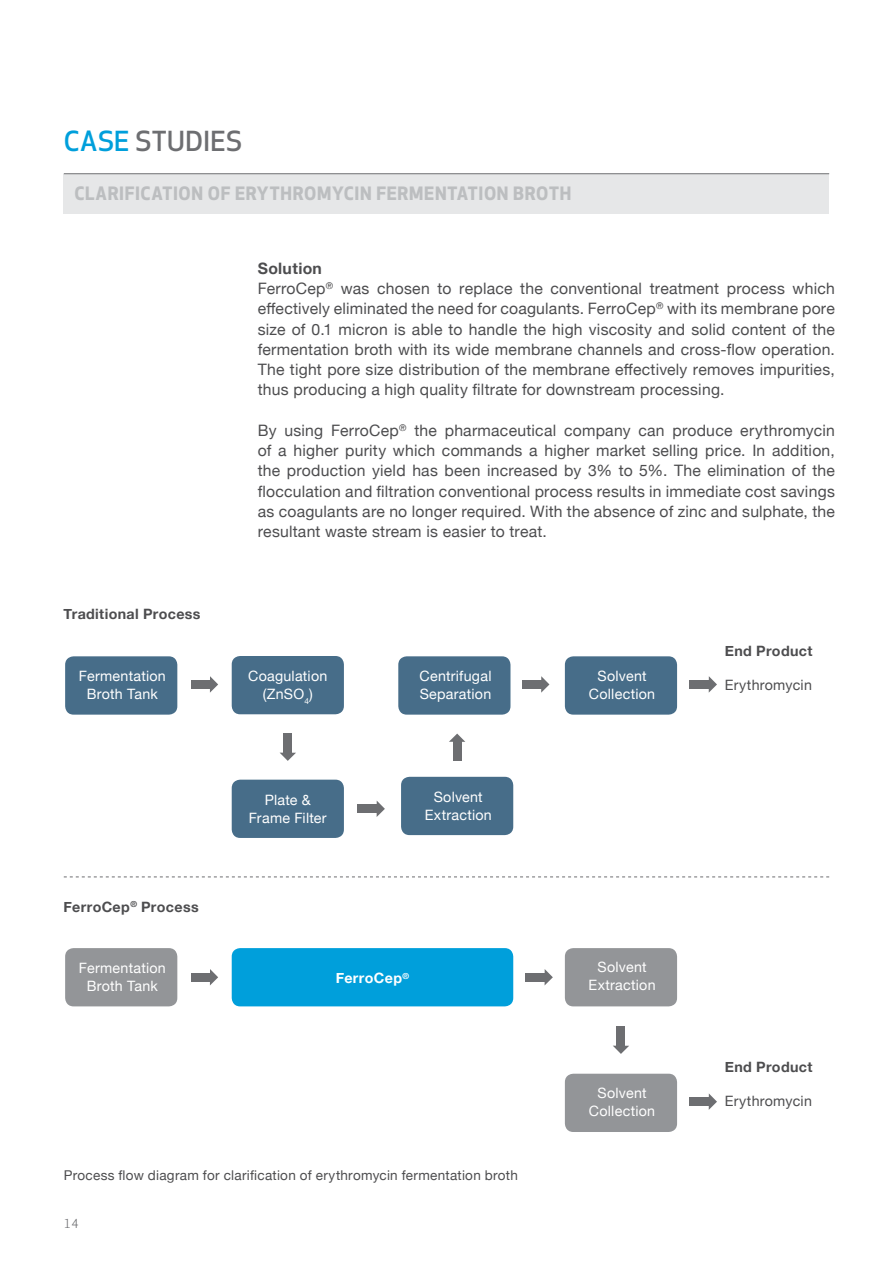
<style>
.page{position:relative;width:893px;height:1263px;background:#fff}
.page>*{position:absolute;margin:0;border:0;box-sizing:border-box;transform-origin:0 0}
.t1{font:500 27px "Apex New";letter-spacing:.01em;color:#6d6e71}
.t2{font:700 18px "Apex New";letter-spacing:.04em;color:#bcbec0}
.t3{font:15.75px/20.2px "Helvetica Neue";letter-spacing:.015em;color:#4d4d4f}
.t4{font:14.25px/18px "Helvetica Neue";letter-spacing:.02em;color:#fff;text-align:center}
.t5{font:700 14.25px "Helvetica Neue";letter-spacing:.025em;color:#4d4d4f}
.t6{font:14.25px "Helvetica Neue";letter-spacing:.015em;color:#4d4d4f}
.t7{font:700 14.25px "Helvetica Neue";letter-spacing:.025em;color:#fff}
.t8{font:13.5px "Helvetica Neue";letter-spacing:.02em;color:#4d4d4f}
.t9{font:12px "Apex New";color:#6d6e71}
.s1{color:#009fdb}
.s2{font-weight:700}
</style>
<div class="page">
<hr style="left:892px;top:0;width:1px;height:1263px;background:#f1f1f2">
<div style="left:64px;top:174px;width:765px;height:39px;background:#e6e7e8"></div>
<div style="left:65px;top:656px;width:112px;height:59px;background:#476d89;border-radius:9px"></div>
<div style="left:65px;top:948px;width:112px;height:58px;background:#939598;border-radius:9px"></div>
<div style="left:398px;top:656px;width:112px;height:59px;background:#476d89;border-radius:9px"></div>
<div style="left:232px;top:948px;width:281px;height:58px;background:#009fdb;border-radius:9px"></div>
<div style="left:565px;top:948px;width:112px;height:58px;background:#939598;border-radius:9px"></div>
<div style="left:565px;top:1074px;width:112px;height:58px;background:#939598;border-radius:9px"></div>
<div style="left:401px;top:777px;width:112px;height:58px;background:#476d89;border-radius:9px"></div>
<div style="left:565px;top:656px;width:112px;height:59px;background:#476d89;border-radius:9px"></div>
<div style="left:232px;top:656px;width:112px;height:58px;background:#476d89;border-radius:9px"></div>
<div style="left:232px;top:780px;width:112px;height:58px;background:#476d89;border-radius:9px"></div>
<svg style="left:210px;top:676px;width:8px;height:17px"></svg>
<div style="left:191px;top:680px;width:19px;height:9px;background:#6d6e71"></div>
<svg style="left:377px;top:801px;width:8px;height:16px"></svg>
<div style="left:358px;top:804px;width:19px;height:9px;background:#6d6e71"></div>
<svg style="left:545px;top:969px;width:8px;height:16px"></svg>
<div style="left:525px;top:973px;width:20px;height:9px;background:#6d6e71"></div>
<svg style="left:613px;top:1046px;width:16px;height:8px"></svg>
<div style="left:617px;top:1026px;width:8px;height:20px;background:#6d6e71"></div>
<svg style="left:709px;top:1093px;width:8px;height:17px"></svg>
<div style="left:690px;top:1097px;width:19px;height:9px;background:#6d6e71"></div>
<svg style="left:210px;top:969px;width:8px;height:16px"></svg>
<div style="left:191px;top:973px;width:19px;height:9px;background:#6d6e71"></div>
<svg style="left:449px;top:733px;width:16px;height:9px"></svg>
<div style="left:453px;top:741px;width:8px;height:20px;background:#6d6e71"></div>
<svg style="left:280px;top:753px;width:16px;height:8px"></svg>
<div style="left:283px;top:733px;width:9px;height:20px;background:#6d6e71"></div>
<svg style="left:541px;top:676px;width:8px;height:17px"></svg>
<div style="left:522px;top:680px;width:19px;height:9px;background:#6d6e71"></div>
<svg style="left:709px;top:676px;width:8px;height:17px"></svg>
<div style="left:690px;top:680px;width:19px;height:9px;background:#6d6e71"></div>
<svg style="left:64px;top:877px;width:765px;height:1px"></svg>
<hr style="left:64px;top:173px;width:765px;height:1px;background:#6d6e71">
<h1 class="t1" style="left:64px;top:123px;width:180px"><span class="s1">CASE</span> STUDIES</h1>
<p class="t2" style="left:74px;top:181px;width:498px">CLARIFICATION OF ERYTHROMYCIN FERMENTATION BROTH</p>
<p class="t5" style="left:64px;top:603px;width:138px">Traditional Process</p>
<p class="t4" style="left:79px;top:668px;width:89px">Fermentation<br>Broth Tank</p>
<p class="t5" style="left:64px;top:896px;width:137px">FerroCep<sup>®</sup> Process</p>
<p class="t4" style="left:79px;top:960px;width:89px">Fermentation<br>Broth Tank</p>
<p class="t3" style="left:258px;top:259px;width:579px"><span class="s2">Solution<br></span>FerroCep<sup>®</sup> was chosen to replace the conventional treatment process which effectively eliminated the need for coagulants. FerroCep<sup>®</sup> with its membrane pore size of 0.1 micron is able to handle the high viscosity and solid content of the fermentation broth with its wide membrane channels and cross-flow operation.<br>The tight pore size distribution of the membrane effectively removes impurities, thus producing a high quality filtrate for downstream processing.</p>
<p class="t3" style="left:258px;top:421px;width:579px;text-align:justify">By using FerroCep<sup>®</sup> the pharmaceutical company can produce erythromycin of a higher purity which commands a higher market selling price. In addition, the production yield has been increased by 3% to 5%. The elimination of the flocculation and filtration conventional process results in immediate cost savings as coagulants are no longer required. With the absence of zinc and sulphate, the resultant waste stream is easier to treat.</p>
<p class="t4" style="left:248px;top:668px;width:81px">Coagulation (ZnSO<sub>4</sub>)</p>
<p class="t4" style="left:249px;top:791px;width:79px">Plate &amp;<br>Frame Filter</p>
<p class="t4" style="left:419px;top:668px;width:74px;text-align:left">Centrifugal<br>Separation</p>
<p class="t4" style="left:425px;top:788px;width:69px">Solvent<br>Extraction</p>
<p class="t5" style="left:725px;top:640px;width:89px">End Product</p>
<p class="t4" style="left:589px;top:668px;width:68px">Solvent<br>Collection</p>
<p class="t6" style="left:725px;top:674px;width:89px">Erythromycin</p>
<p class="t7" style="left:336px;top:967px;width:75px">FerroCep<sup>®</sup></p>
<p class="t4" style="left:588px;top:959px;width:69px">Solvent<br>Extraction</p>
<p class="t4" style="left:589px;top:1085px;width:68px">Solvent<br>Collection</p>
<p class="t5" style="left:725px;top:1056px;width:89px">End Product</p>
<p class="t6" style="left:725px;top:1090px;width:89px">Erythromycin</p>
<p class="t8" style="left:64px;top:1165px;width:456px">Process flow diagram for clarification of erythromycin fermentation broth</p>
<p class="t9" style="left:64px;top:1216px;width:16px">14</p>
</div>
